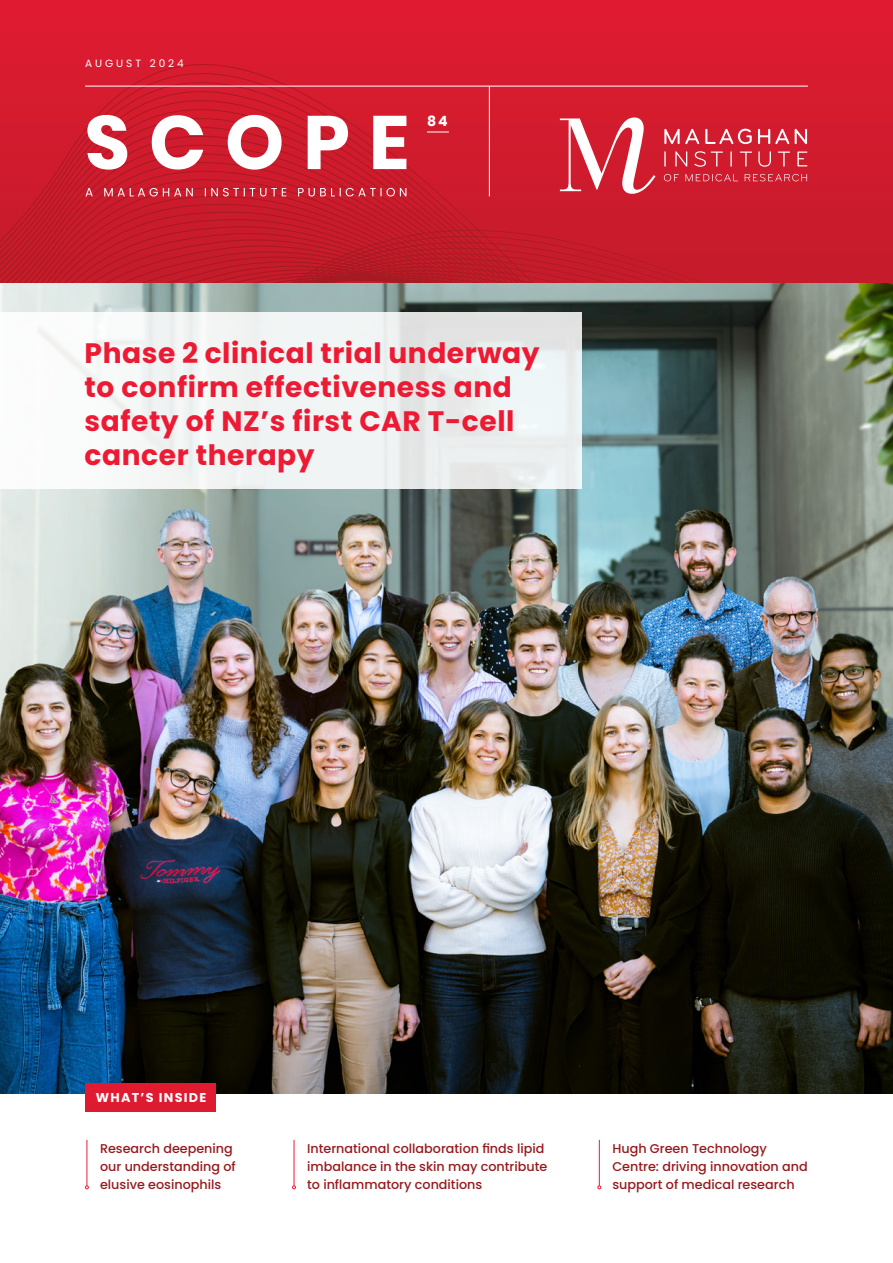
<style>
.page{position:relative;width:893px;height:1263px;background:#fff}
.page>*{position:absolute;margin:0;border:0;box-sizing:border-box;transform-origin:0 0}
.t1{font:700 28.05px/33.8px "Poppins";letter-spacing:.02em;color:#ed1a33}
.t2{font:700 14.1px "Poppins";color:#fff}
.t3{font:500 12.75px/18px "Poppins";color:#961a1d}
.Scope_Thank_You_Heading{font:700 12.75px "Poppins";letter-spacing:.1em;color:#fff}
.t4{font:10.5px "Poppins";letter-spacing:.28em;color:#fff}
</style>
<div class="page">
<img style="left:0;top:283px;width:893px;height:810px">
<div style="left:0;top:313px;width:581px;height:176px;background:linear-gradient(to right,#fafbfa,#e6eaeb)"></div>
<svg style="left:0;top:0;width:893px;height:283px;background:#cf1b2d"></svg>
<svg style="left:427px;top:132px;width:22px;height:1px"></svg>
<svg style="left:87px;top:115px;width:319px;height:55px"></svg>
<svg style="left:85px;top:188px;width:321px;height:8px;background:#d24855"></svg>
<hr style="left:489px;top:86px;width:1px;height:110px;background:#fff">
<hr style="left:85px;top:86px;width:723px;height:1px;background:#fff">
<svg style="left:664px;top:129px;width:35px;height:15px"></svg>
<svg style="left:758px;top:129px;width:31px;height:15px"></svg>
<svg style="left:795px;top:129px;width:12px;height:15px"></svg>
<svg style="left:664px;top:151px;width:2px;height:16px"></svg>
<svg style="left:675px;top:151px;width:12px;height:16px"></svg>
<svg style="left:694px;top:151px;width:29px;height:16px"></svg>
<svg style="left:730px;top:151px;width:2px;height:16px"></svg>
<svg style="left:740px;top:152px;width:12px;height:15px"></svg>
<svg style="left:758px;top:151px;width:13px;height:16px"></svg>
<svg style="left:778px;top:152px;width:12px;height:15px"></svg>
<svg style="left:797px;top:152px;width:10px;height:14px"></svg>
<svg style="left:664px;top:174px;width:15px;height:7px"></svg>
<svg style="left:685px;top:174px;width:53px;height:7px"></svg>
<svg style="left:745px;top:174px;width:62px;height:7px"></svg>
<svg style="left:705px;top:129px;width:47px;height:15px"></svg>
<svg style="left:560px;top:117px;width:95px;height:77px"></svg>
<hr style="left:294px;top:1140px;width:1px;height:46px;background:#ed1a33">
<svg style="left:292px;top:1185px;width:4px;height:4px"></svg>
<hr style="left:599px;top:1140px;width:1px;height:46px;background:#ed1a33">
<svg style="left:597px;top:1185px;width:4px;height:4px"></svg>
<hr style="left:87px;top:1140px;width:1px;height:46px;background:#ed1a33">
<svg style="left:85px;top:1185px;width:4px;height:4px"></svg>
<div style="left:85px;top:1083px;width:130px;height:28px;background:#df1b31"></div>
<h1 class="t4" style="left:85px;top:57px;width:100px">AUGUST 2024</h1>
<h1 class="t2" style="left:427px;top:113px;width:22px">84</h1>
<h1 class="t1" style="left:85px;top:337px;width:457px">Phase 2 clinical trial underway to confirm effectiveness and safety of NZ’s first CAR T-cell cancer therapy</h1>
<p class="Scope_Thank_You_Heading" style="left:96px;top:1090px;width:112px">WHAT’S INSIDE</p>
<h1 class="t3" style="left:100px;top:1140px;width:137px">Research deepening our understanding of elusive eosinophils</h1>
<h1 class="t3" style="left:307px;top:1140px;width:242px">International collaboration finds lipid imbalance in the skin may contribute to inflammatory conditions</h1>
<h1 class="t3" style="left:612px;top:1140px;width:197px">Hugh Green Technology<br>Centre: driving innovation and support of medical research</h1>
</div>
